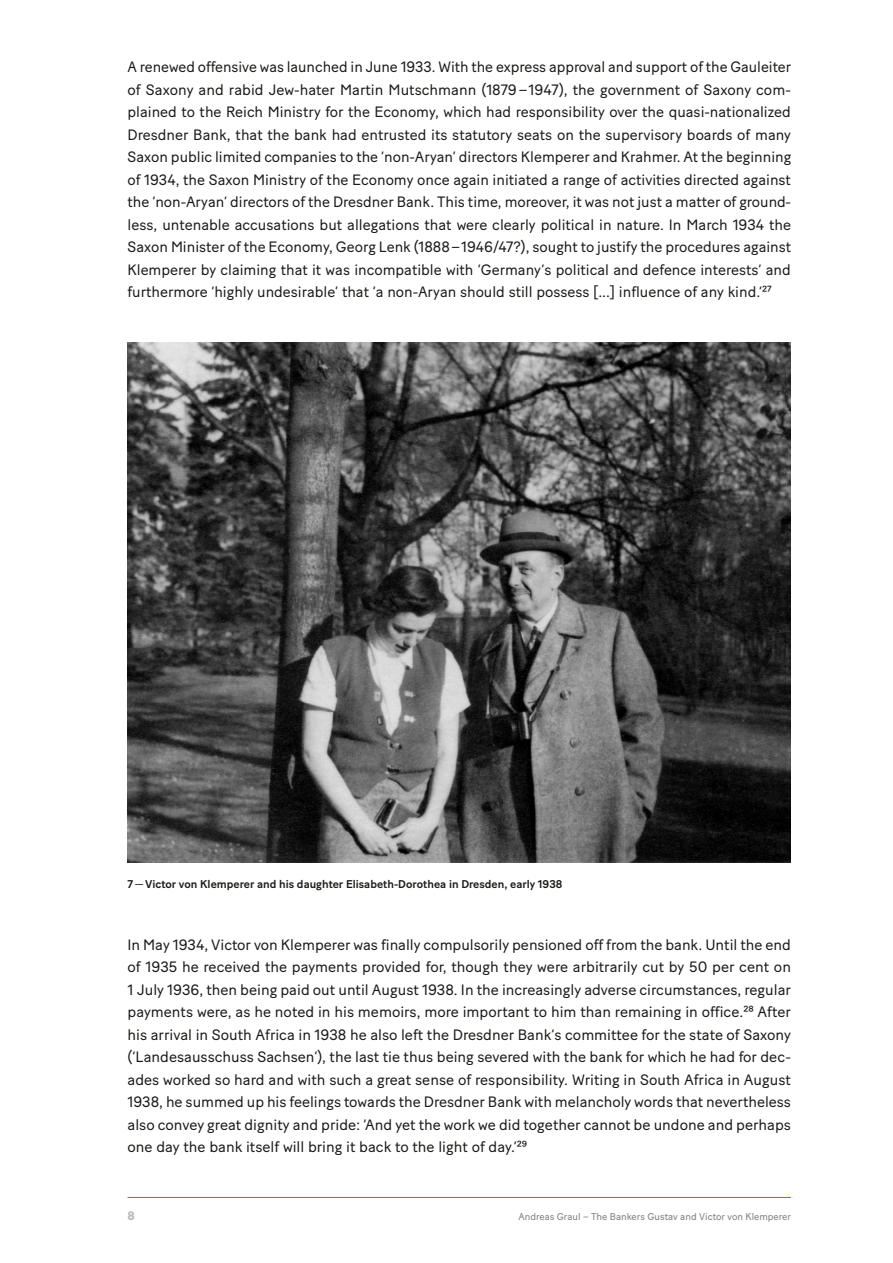
<style>
.page{position:relative;width:893px;height:1263px;background:#fff}
.page>*{position:absolute;margin:0;border:0;box-sizing:border-box;transform-origin:0 0}
.P-Fließtext_engl{font:15px/22.5px "Baton Turbo";color:#1a1a18;text-align:justify}
.t1{font:800 12.3px "Baton Turbo";color:#bbbcbd}
.Cap-BU_engl{font:500 11.25px "Baton Turbo";color:#1a1a18}
.t2{font:9.75px "Baton Turbo";color:#7b7b7a}
.s1{font-weight:400}
</style>
<div class="page">
<hr style="left:128px;top:1197px;width:663px;height:1px;background:#fe3b1f">
<img style="left:128px;top:342px;width:663px;height:520px">
<p class="P-Fließtext_engl" style="left:128px;top:54px;width:665px">A renewed offensive was launched in June 1933. With the express approval and support of the Gauleiter of Saxony and rabid Jew-hater Martin Mutschmann (1879–1947), the government of Saxony com&shy;plained to the Reich Ministry for the Economy, which had responsibility over the quasi-nationalized Dresdner Bank, that the bank had entrusted its statutory seats on the supervisory boards of many Saxon public limited companies to the ‘non-Aryan’ directors Klemperer and Krahmer. At the beginning of 1934, the Saxon Ministry of the Economy once again initiated a range of activities directed against the ‘non-Aryan’ directors of the Dresdner Bank. This time, moreover, it was not just a matter of ground&shy;less, untenable accusations but allegations that were clearly political in nature. In March 1934 the Saxon Minister of the Economy, Georg Lenk (1888–1946/47?), sought to justify the procedures against Klemperer by claiming that it was incompatible with ‘Germany’s political and defence interests’ and furthermore ‘highly undesirable’ that ‘a non-Aryan should still possess [...] influence of any kind.’27</p>
<p class="Cap-BU_engl" style="left:128px;top:876px;width:436px">7<span class="s1">—</span>Victor von Klemperer and his daughter Elisabeth-Dorothea in Dresden, early 1938</p>
<p class="P-Fließtext_engl" style="left:128px;top:932px;width:665px">In May 1934, Victor von Klemperer was finally compulsorily pensioned off from the bank. Until the end of 1935 he received the payments provided for, though they were arbitrarily cut by 50 per cent on 1 July 1936, then being paid out until August 1938. In the increasingly adverse circumstances, regular payments were, as he noted in his memoirs, more important to him than remaining in office.28 After his arrival in South Africa in 1938 he also left the Dresdner Bank’s committee for the state of Saxony (‘Landesausschuss Sachsen’), the last tie thus being severed with the bank for which he had for dec&shy;ades worked so hard and with such a great sense of responsibility. Writing in South Africa in August 1938, he summed up his feelings towards the Dresdner Bank with melancholy words that nevertheless also convey great dignity and pride: ‘And yet the work we did together cannot be undone and perhaps one day the bank itself will bring it back to the light of day.’29</p>
<p class="t1" style="left:128px;top:1206px;width:9px">8</p>
<p class="t2" style="left:519px;top:1209px;width:274px">Andreas Graul – The Bankers Gustav and Victor von Klemperer</p>
</div>
